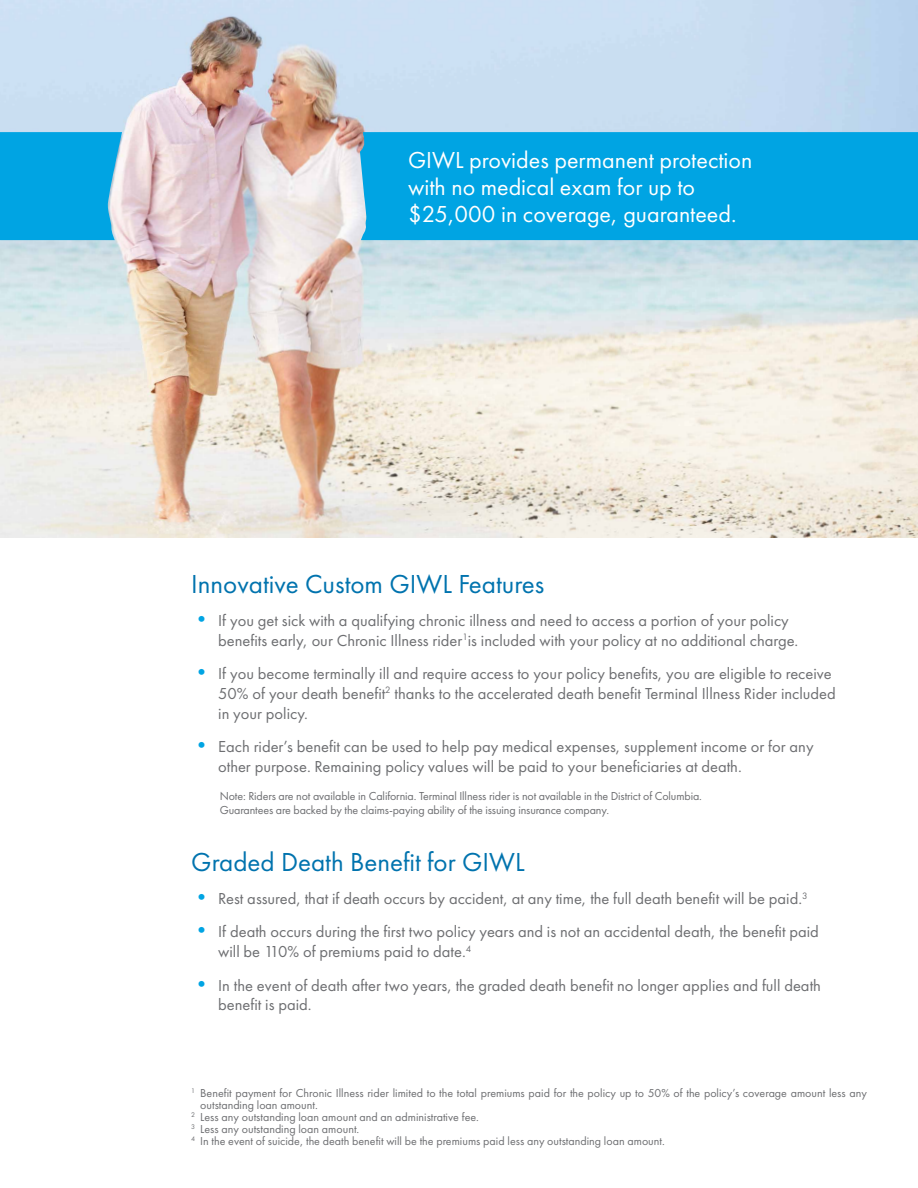
<style>
.page{position:relative;width:918px;height:1188px;background:#fff}
.page>*{position:absolute;margin:0;border:0;box-sizing:border-box;transform-origin:0 0}
.t1{font:27px "Futura PT";color:#0073ae}
.t2{font:24px/27px "Futura PT";color:#fff}
.t3{font:16.5px/19.8px "Futura PT";color:#6d6e71}
.t4{font:12px/14.4px "Futura PT";color:#6d6e71}
.s1{font-size:21px;color:#00a4e3}
</style>
<div class="page">
<img style="left:0;top:0;width:918px;height:538px">
<div style="left:360px;top:132px;width:558px;height:108px;background:#00a4e3"></div>
<svg style="left:0;top:132px;width:122px;height:108px;background:#11a8e3"></svg>
<h2 class="t2" style="left:408px;top:147px;width:346px">GIWL provides permanent protection with no medical exam for up to $25,000 in coverage, guaranteed.</h2>
<h1 class="t1" style="left:191px;top:568px;width:355px">Innovative Custom GIWL Features</h1>
<p class="t3" style="left:218px;top:611px;width:582px;text-indent:-27px"><span class="s1">•</span> If you get sick with a qualifying chronic illness and need to access a portion of your policy benefits early, our Chronic Illness rider<sup>1</sup>is included with your policy at no additional charge.</p>
<p class="t3" style="left:218px;top:664px;width:619px;text-indent:-27px"><span class="s1">•</span> If you become terminally ill and require access to your policy benefits, you are eligible to receive<br>50% of your death benefit<sup>2</sup> thanks to the accelerated death benefit Terminal Illness Rider included in your policy.</p>
<p class="t3" style="left:218px;top:737px;width:597px;text-indent:-27px"><span class="s1">•</span> Each rider’s benefit can be used to help pay medical expenses, supplement income or for any other purpose. Remaining policy values will be paid to your beneficiaries at death.</p>
<p class="t4" style="left:220px;top:788px;width:484px">Note: Riders are not available in California. Terminal Illness rider is not available in the District of Columbia.<br>Guarantees are backed by the claims-paying ability of the issuing insurance company.</p>
<h1 class="t1" style="left:191px;top:846px;width:335px">Graded Death Benefit for GIWL</h1>
<p class="t3" style="left:191px;top:889px;width:618px"><span class="s1">•</span> Rest assured, that if death occurs by accident, at any time, the full death benefit will be paid.<sup>3</sup></p>
<p class="t3" style="left:218px;top:922px;width:602px;text-indent:-27px"><span class="s1">•</span> If death occurs during the first two policy years and is not an accidental death, the benefit paid will be 110% of premiums paid to date.<sup>4</sup></p>
<p class="t3" style="left:218px;top:975px;width:604px;text-indent:-27px"><span class="s1">•</span> In the event of death after two years, the graded death benefit no longer applies and full death benefit is paid.</p>
<p class="t4" style="left:191px;top:1086px;width:677px"><sup>1</sup> Benefit payment for Chronic Illness rider limited to the total premiums paid for the policy up to 50% of the policy’s coverage amount less any</p>
<p class="t4" style="left:200px;top:1098px;width:119px">outstanding loan amount.</p>
<p class="t4" style="left:191px;top:1110px;width:289px"><sup>2</sup> Less any outstanding loan amount and an administrative fee.</p>
<p class="t4" style="left:191px;top:1122px;width:170px"><sup>3</sup> Less any outstanding loan amount.</p>
<p class="t4" style="left:191px;top:1134px;width:475px"><sup>4</sup> In the event of suicide, the death benefit will be the premiums paid less any outstanding loan amount.</p>
</div>
